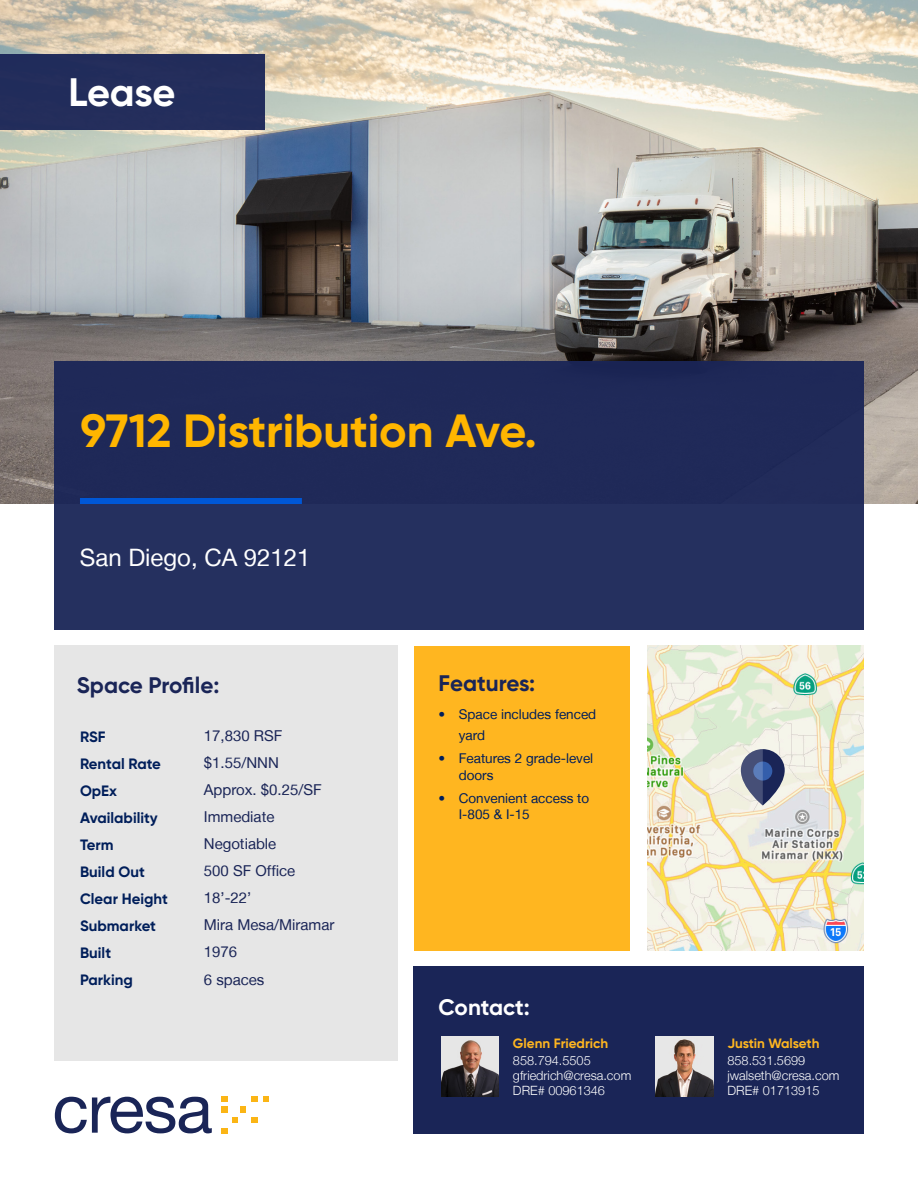
<style>
.page{position:relative;width:918px;height:1188px;background:#fff}
.page>*{position:absolute;margin:0;border:0;box-sizing:border-box;transform-origin:0 0}
.Building_Name{font:700 46.5px "Gilroy";color:#ffb600}
.t1{font:700 39.6px "Gilroy";letter-spacing:-.005em;color:#fff}
.Building_Address{font:24px "Helvetica Neue LT";color:#fff}
.Headline{font:700 22.5px "Gilroy";letter-spacing:-.005em;color:#1a2557}
.Features_Headline{font:700 22.5px "Gilroy";color:#1a2557}
.For_More_Information_Headline{font:700 22.5px "Gilroy";color:#fff}
.t2{font:15px "Helvetica Neue LT";color:#1a2557}
.t3{font:700 15px "Gilroy";color:#001e5a}
.t4{font:13.5px/16.5px "Helvetica Neue LT";color:#001e5a}
.Name{font:700 13.5px "Gilroy";color:#ffb620}
.Contact_Info{font:300 12.75px "Helvetica Neue LT";color:#fff}
</style>
<div class="page">
<img style="left:648px;top:646px;width:216px;height:304px">
<svg style="left:741px;top:749px;width:44px;height:56px"></svg>
<div style="left:753px;top:762px;width:19px;height:19px;background:#345eab;border-radius:50%"></div>
<svg style="left:741px;top:749px;width:22px;height:56px"></svg>
<div style="left:54px;top:646px;width:344px;height:415px;background:#e6e6e6"></div>
<div style="left:414px;top:966px;width:450px;height:168px;background:#1a2557"></div>
<img style="left:0;top:0;width:918px;height:504px">
<div style="left:54px;top:361px;width:810px;height:269px;background:#212b5a"></div>
<div style="left:80px;top:498px;width:222px;height:6px;background:#0057d6"></div>
<svg style="left:55px;top:1097px;width:157px;height:36px"></svg>
<svg style="left:222px;top:1096px;width:5px;height:16px"></svg>
<svg style="left:222px;top:1118px;width:15px;height:15px"></svg>
<svg style="left:241px;top:1107px;width:5px;height:5px"></svg>
<svg style="left:252px;top:1096px;width:5px;height:6px"></svg>
<svg style="left:252px;top:1118px;width:5px;height:5px"></svg>
<svg style="left:264px;top:1096px;width:5px;height:6px"></svg>
<div style="left:0;top:54px;width:264px;height:75px;background:#232d5b"></div>
<div style="left:414px;top:646px;width:216px;height:304px;background:#ffb620"></div>
<img style="left:441px;top:1036px;width:58px;height:60px">
<img style="left:656px;top:1036px;width:57px;height:60px">
<p class="t1" style="left:68px;top:67px;width:109px">Lease</p>
<p class="Building_Name" style="left:81px;top:401px;width:458px">9712 Distribution Ave.</p>
<p class="Building_Address" style="left:80px;top:543px;width:232px">San Diego, CA 92121</p>
<p class="Headline" style="left:77px;top:671px;width:144px">Space Profile:</p>
<p class="t3" style="left:80px;top:727px;width:27px">RSF</p>
<p class="t2" style="left:204px;top:727px;width:80px">17,830 RSF</p>
<p class="t3" style="left:80px;top:754px;width:82px">Rental Rate</p>
<p class="t2" style="left:204px;top:754px;width:77px">$1.55/NNN</p>
<p class="t3" style="left:80px;top:781px;width:39px">OpEx</p>
<p class="t2" style="left:204px;top:781px;width:119px">Approx. $0.25/SF</p>
<p class="t3" style="left:80px;top:808px;width:79px">Availability</p>
<p class="t2" style="left:204px;top:808px;width:72px">Immediate</p>
<p class="t3" style="left:80px;top:835px;width:35px">Term</p>
<p class="t2" style="left:204px;top:835px;width:74px">Negotiable</p>
<p class="t3" style="left:80px;top:862px;width:66px">Build Out</p>
<p class="t2" style="left:204px;top:862px;width:93px">500 SF Office</p>
<p class="t3" style="left:80px;top:889px;width:89px">Clear Height</p>
<p class="t2" style="left:204px;top:889px;width:49px">18’-22’</p>
<p class="t3" style="left:80px;top:916px;width:77px">Submarket</p>
<p class="t2" style="left:204px;top:916px;width:132px">Mira Mesa/Miramar</p>
<p class="t3" style="left:80px;top:943px;width:33px">Built</p>
<p class="t2" style="left:204px;top:943px;width:35px">1976</p>
<p class="t3" style="left:80px;top:971px;width:54px">Parking</p>
<p class="t2" style="left:204px;top:970px;width:62px">6 spaces</p>
<p class="Features_Headline" style="left:439px;top:669px;width:98px">Features:</p>
<p class="t4" style="left:459px;top:703px;width:139px;line-height:21px;text-indent:-20px">• Space includes fenced yard</p>
<p class="t4" style="left:459px;top:750px;width:136px;text-indent:-20px">• Features 2 grade-level doors</p>
<p class="t4" style="left:459px;top:790px;width:132px;text-indent:-20px">• Convenient access to<br>I-805 &amp; I-15</p>
<p class="For_More_Information_Headline" style="left:438px;top:993px;width:93px">Contact:</p>
<p class="Name" style="left:513px;top:1035px;width:97px">Glenn Friedrich</p>
<p class="Contact_Info" style="left:513px;top:1052px;width:79px">858.794.5505</p>
<p class="Contact_Info" style="left:513px;top:1067px;width:120px">gfriedrich@cresa.com</p>
<p class="Contact_Info" style="left:513px;top:1082px;width:94px">DRE# 00961346</p>
<p class="Name" style="left:727px;top:1035px;width:94px">Justin Walseth</p>
<p class="Contact_Info" style="left:727px;top:1052px;width:79px">858.531.5699</p>
<p class="Contact_Info" style="left:727px;top:1067px;width:113px">jwalseth@cresa.com</p>
<p class="Contact_Info" style="left:727px;top:1082px;width:94px">DRE# 01713915</p>
</div>
